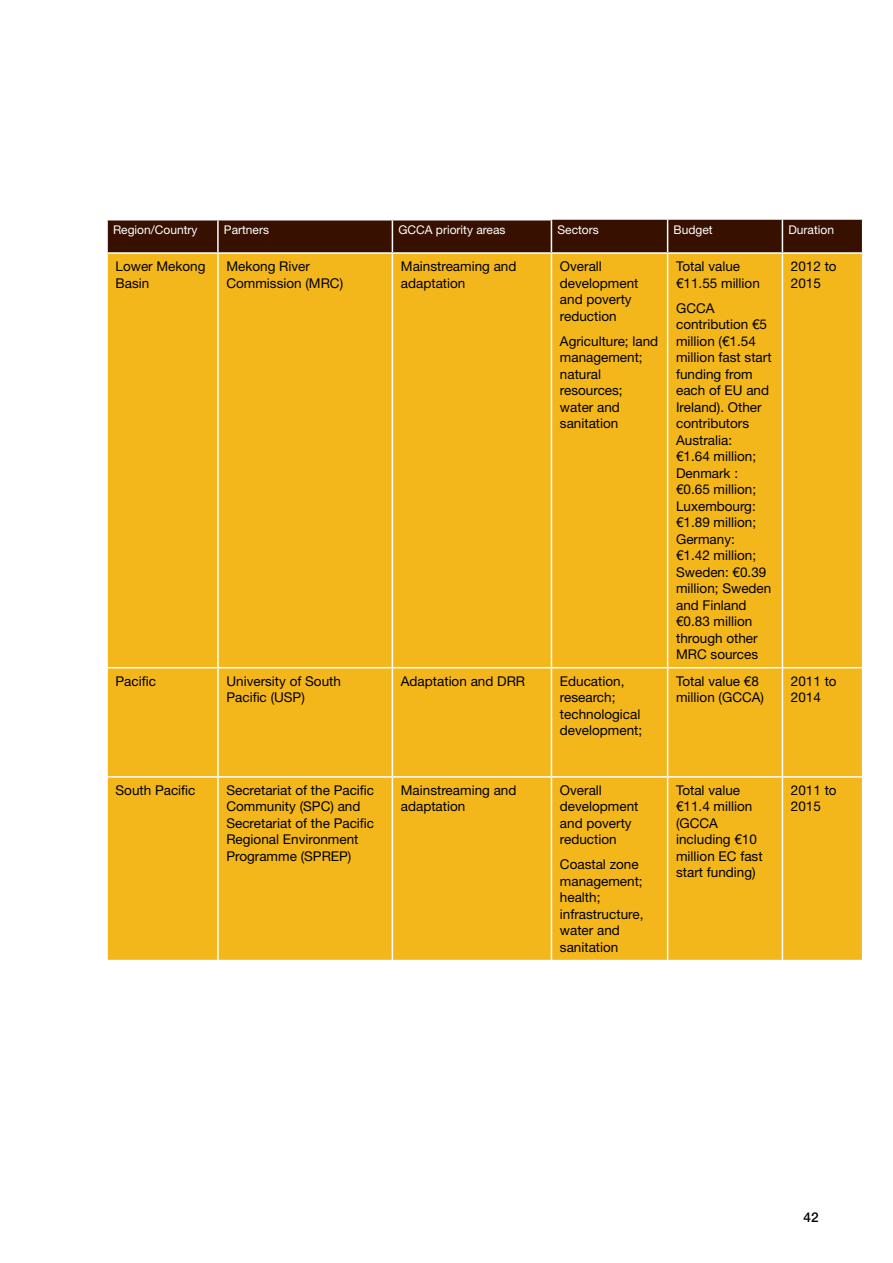
<style>
.page{position:relative;width:893px;height:1263px;background:#fff}
.page>*{position:absolute;margin:0;border:0;box-sizing:border-box;transform-origin:0 0}
.t1{font:13.5px/16.5px "Helvetica Neue LT Std";color:#000}
.t2{font:500 13.5px "Helvetica Neue LT Std";color:#000}
.t3{font:12px "Helvetica Neue LT Std";color:#fff}
</style>
<div class="page">
<div style="left:108px;top:220px;width:754px;height:32px;background:#371000"></div>
<div style="left:108px;top:254px;width:754px;height:706px;background:#f3b71b"></div>
<hr style="left:667px;top:220px;width:1px;height:32px;background:#fff">
<hr style="left:782px;top:220px;width:1px;height:32px;background:#fff">
<hr style="left:217px;top:668px;width:2px;height:108px;background:#fff">
<hr style="left:392px;top:668px;width:1px;height:108px;background:#fff">
<hr style="left:551px;top:668px;width:1px;height:108px;background:#fff">
<hr style="left:667px;top:668px;width:1px;height:108px;background:#fff">
<hr style="left:782px;top:668px;width:1px;height:108px;background:#fff">
<hr style="left:217px;top:254px;width:2px;height:413px;background:#fff">
<hr style="left:392px;top:254px;width:1px;height:413px;background:#fff">
<hr style="left:551px;top:254px;width:1px;height:413px;background:#fff">
<hr style="left:667px;top:254px;width:1px;height:413px;background:#fff">
<hr style="left:782px;top:254px;width:1px;height:413px;background:#fff">
<hr style="left:106px;top:667px;width:112px;height:1px;background:#fff">
<hr style="left:218px;top:667px;width:174px;height:1px;background:#fff">
<hr style="left:392px;top:667px;width:159px;height:1px;background:#fff">
<hr style="left:551px;top:667px;width:117px;height:1px;background:#fff">
<hr style="left:668px;top:667px;width:114px;height:1px;background:#fff">
<hr style="left:782px;top:667px;width:81px;height:1px;background:#fff">
<hr style="left:217px;top:220px;width:2px;height:32px;background:#fff">
<hr style="left:392px;top:220px;width:1px;height:32px;background:#fff">
<hr style="left:551px;top:220px;width:1px;height:32px;background:#fff">
<hr style="left:106px;top:776px;width:112px;height:2px;background:#fff">
<hr style="left:218px;top:776px;width:174px;height:2px;background:#fff">
<hr style="left:392px;top:776px;width:159px;height:2px;background:#fff">
<hr style="left:551px;top:776px;width:117px;height:2px;background:#fff">
<hr style="left:668px;top:776px;width:114px;height:2px;background:#fff">
<hr style="left:782px;top:776px;width:81px;height:2px;background:#fff">
<hr style="left:217px;top:778px;width:2px;height:182px;background:#fff">
<hr style="left:392px;top:778px;width:1px;height:182px;background:#fff">
<hr style="left:551px;top:778px;width:1px;height:182px;background:#fff">
<hr style="left:667px;top:778px;width:1px;height:182px;background:#fff">
<hr style="left:782px;top:778px;width:1px;height:182px;background:#fff">
<p class="t3" style="left:113px;top:223px;width:86px">Region/Country</p>
<p class="t3" style="left:224px;top:223px;width:47px">Partners</p>
<p class="t3" style="left:398px;top:223px;width:109px">GCCA priority areas</p>
<p class="t3" style="left:557px;top:223px;width:43px">Sectors</p>
<p class="t3" style="left:674px;top:223px;width:41px">Budget</p>
<p class="t3" style="left:788px;top:223px;width:47px">Duration</p>
<p class="t1" style="left:116px;top:258px;width:92px">Lower Mekong<br>Basin</p>
<p class="t1" style="left:226px;top:258px;width:118px">Mekong River<br>Commission (MRC)</p>
<p class="t1" style="left:401px;top:258px;width:117px">Mainstreaming and adaptation</p>
<p class="t1" style="left:560px;top:258px;width:80px">Overall development and poverty reduction</p>
<p class="t1" style="left:560px;top:332px;width:100px">Agriculture; land management; natural resources; water and sanitation</p>
<p class="t1" style="left:676px;top:258px;width:85px">Total value €11.55 million</p>
<p class="t1" style="left:676px;top:299px;width:97px">GCCA contribution €5 million (€1.54 million fast start funding from each of EU and<br>Ireland). Other contributors<br>Australia:<br>€1.64 million;<br>Denmark : €0.65 million;<br>Luxembourg: €1.89 million;<br>Germany: €1.42 million;<br>Sweden: €0.39 million; Sweden and Finland €0.83 million through other<br>MRC sources</p>
<p class="t1" style="left:791px;top:258px;width:47px">2012 to<br>2015</p>
<p class="t1" style="left:116px;top:672px;width:42px">Pacific</p>
<p class="t1" style="left:226px;top:672px;width:116px">University of South<br>Pacific (USP)</p>
<p class="t1" style="left:401px;top:672px;width:126px">Adaptation and DRR</p>
<p class="t1" style="left:560px;top:672px;width:84px">Education, research; technological development;</p>
<p class="t1" style="left:676px;top:672px;width:89px">Total value €8 million (GCCA)</p>
<p class="t1" style="left:791px;top:672px;width:47px">2011 to<br>2014</p>
<p class="t1" style="left:116px;top:782px;width:82px">South Pacific</p>
<p class="t1" style="left:226px;top:782px;width:149px">Secretariat of the Pacific<br>Community (SPC) and<br>Secretariat of the Pacific<br>Regional Environment<br>Programme (SPREP)</p>
<p class="t1" style="left:401px;top:782px;width:117px">Mainstreaming and adaptation</p>
<p class="t1" style="left:560px;top:782px;width:80px">Overall development and poverty reduction</p>
<p class="t1" style="left:560px;top:856px;width:85px">Coastal zone management; health; infrastructure, water and sanitation</p>
<p class="t1" style="left:676px;top:782px;width:88px">Total value €11.4 million (GCCA including €10 million EC fast start funding)</p>
<p class="t1" style="left:791px;top:782px;width:47px">2011 to<br>2015</p>
<p class="t2" style="left:803px;top:1209px;width:17px">42</p>
</div>
